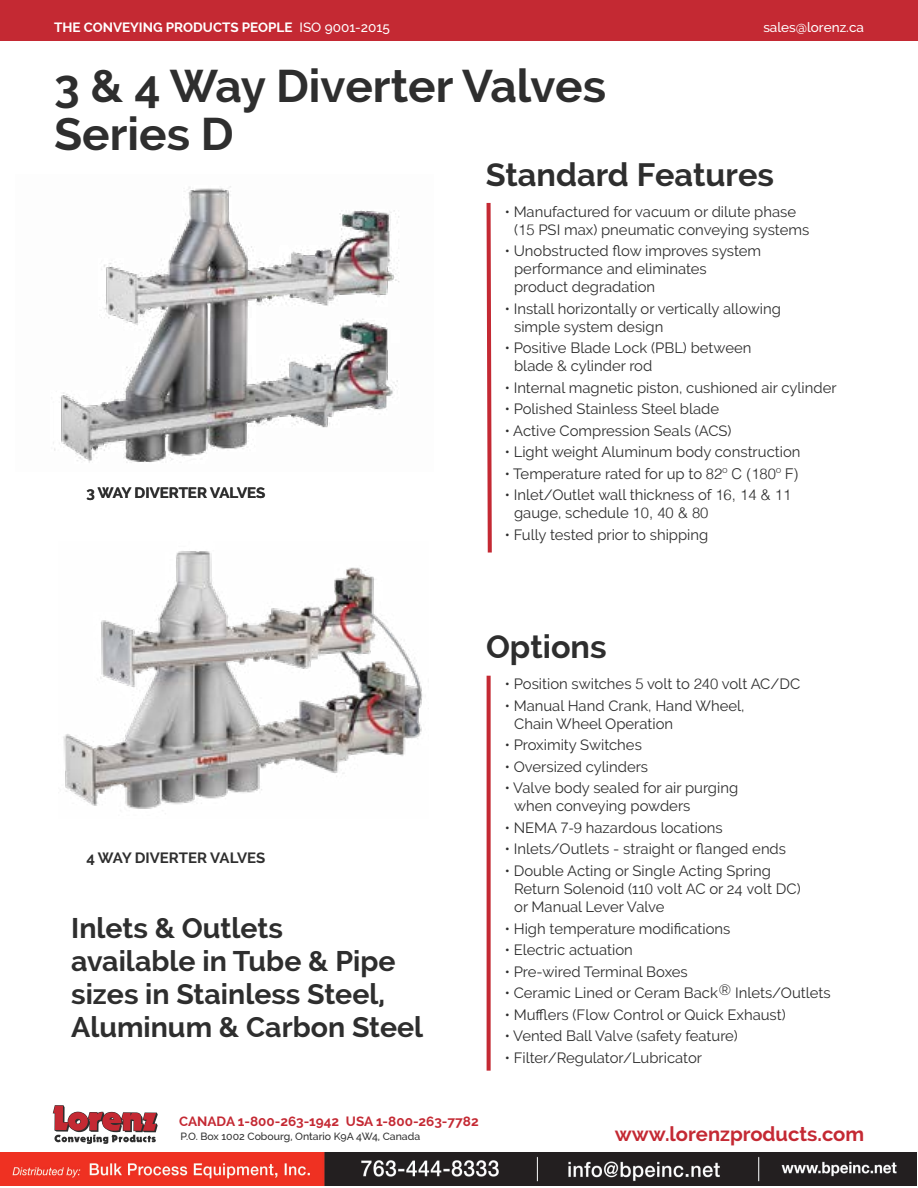
<style>
.page{position:relative;width:918px;height:1188px;background:#fff}
.page>*{position:absolute;margin:0;border:0;box-sizing:border-box;transform-origin:0 0}
.t1{font:700 45.9px/48px "Raleway";color:#2e2e2e}
.t2{font:700 32.4px "Raleway";color:#2e2e2e}
.t3{font:700 28.5px/33px "Raleway";color:#2e2e2e}
.t4{font:700 20.1px "Raleway";color:#c42933}
.t5{font:700 15px "Raleway";color:#2e2e2e}
.t6{font:14.85px/18px "Raleway";color:#2e2e2e}
.t7{font:700 13.5px "Raleway";color:#fff}
.t8{font:700 13.5px "Raleway";color:#c42933}
.t9{font:500 13.5px "Raleway";color:#fff}
.t10{font:500 10.5px "Raleway";color:#2e2e2e}
.s1{font-weight:500}
.s2{font-family:"Helvetica";font-weight:300}
</style>
<div class="page">
<div style="left:0;top:0;width:918px;height:41px;background:#c42933"></div>
<svg style="left:53px;top:1105px;width:105px;height:39px"></svg>
<svg style="left:487px;top:676px;width:4px;height:395px;fill:#c42933"></svg>
<img style="left:53px;top:186px;width:347px;height:277px">
<svg style="left:486px;top:202px;width:6px;height:351px"></svg>
<img style="left:63px;top:551px;width:360px;height:258px">
<img style="left:0;top:1153px;width:916px;height:32px">
<p class="t7" style="left:54px;top:19px;width:337px">THE CONVEYING PRODUCTS PEOPLE <span class="s1">ISO 9001-2015</span></p>
<p class="t9" style="left:763px;top:19px;width:102px">sales@lorenz.ca</p>
<h1 class="t1" style="left:54px;top:62px;width:554px">3 &amp; 4 Way Diverter Valves<br>Series D</h1>
<p class="t5" style="left:86px;top:484px;width:180px">3 WAY DIVERTER VALVES</p>
<p class="t5" style="left:86px;top:850px;width:180px">4 WAY DIVERTER VALVES</p>
<h3 class="t3" style="left:71px;top:912px;width:354px">Inlets &amp; Outlets<br>available in Tube &amp; Pipe sizes in Stainless Steel,<br>Aluminum &amp; Carbon Steel</h3>
<h2 class="t2" style="left:486px;top:156px;width:290px">Standard Features</h2>
<p class="t6" style="left:514px;top:202px;width:297px;text-indent:-9px">• Manufactured for vacuum or dilute phase (<span class="s2">15</span> PSI max) pneumatic conveying systems</p>
<p class="t6" style="left:514px;top:242px;width:249px;text-indent:-9px">• Unobstructed flow improves system performance and eliminates product degradation</p>
<p class="t6" style="left:514px;top:299px;width:268px;text-indent:-9px">• Install horizontally or vertically allowing simple system design</p>
<p class="t6" style="left:514px;top:339px;width:239px;text-indent:-9px">• Positive Blade Lock (PBL) between blade &amp; cylinder rod</p>
<p class="t6" style="left:505px;top:378px;width:334px">• Internal magnetic piston, cushioned air cylinder</p>
<p class="t6" style="left:505px;top:400px;width:216px">• Polished Stainless Steel blade</p>
<p class="t6" style="left:505px;top:421px;width:228px">• Active Compression Seals (ACS)</p>
<p class="t6" style="left:505px;top:443px;width:297px">• Light weight Aluminum body construction</p>
<p class="t6" style="left:505px;top:464px;width:295px">• Temperature rated for up to <span class="s2">82º C (180º F)</span></p>
<p class="t6" style="left:514px;top:486px;width:279px;text-indent:-9px">• Inlet/Outlet wall thickness of <span class="s2">16, 14 &amp; 11 </span>gauge, schedule <span class="s2">10, 40 &amp; 80</span></p>
<p class="t6" style="left:505px;top:526px;width:205px">• Fully tested prior to shipping</p>
<h2 class="t2" style="left:486px;top:628px;width:122px">Options</h2>
<p class="t6" style="left:505px;top:675px;width:297px">• Position switches <span class="s2">5</span> volt to <span class="s2">240</span> volt AC/DC</p>
<p class="t6" style="left:514px;top:697px;width:232px;text-indent:-9px">• Manual Hand Crank, Hand Wheel,<br>Chain Wheel Operation</p>
<p class="t6" style="left:505px;top:736px;width:139px">• Proximity Switches</p>
<p class="t6" style="left:505px;top:758px;width:145px">• Oversized cylinders</p>
<p class="t6" style="left:514px;top:779px;width:226px;text-indent:-9px">• Valve body sealed for air purging when conveying powders</p>
<p class="t6" style="left:505px;top:819px;width:220px">• NEMA <span class="s2">7-9</span> hazardous locations</p>
<p class="t6" style="left:505px;top:840px;width:283px">• Inlets/Outlets - straight or flanged ends</p>
<p class="t6" style="left:514px;top:862px;width:288px;text-indent:-9px">• Double Acting or Single Acting Spring<br>Return Solenoid (11<span class="s2">0 v</span>olt AC or 24 <span class="s2">v</span>olt DC) or Manual Lever Valve</p>
<p class="t6" style="left:505px;top:919px;width:227px">• High temperature modifications</p>
<p class="t6" style="left:505px;top:941px;width:130px">• Electric actuation</p>
<p class="t6" style="left:505px;top:962px;width:185px">• Pre-wired Terminal Boxes</p>
<p class="t6" style="left:505px;top:984px;width:328px">• Ceramic Lined or Ceram Back® Inlets/Outlets</p>
<p class="t6" style="left:505px;top:1005px;width:283px">• Mufflers (Flow Control or Quick Exhaust)</p>
<p class="t6" style="left:505px;top:1027px;width:235px">• Vented Ball Valve (safety feature)</p>
<p class="t6" style="left:505px;top:1048px;width:199px">• Filter/Regulator/Lubricator</p>
<p class="t8" style="left:179px;top:1114px;width:301px">CANADA 1-800-263-1942 USA 1-800-263-7782</p>
<p class="t10" style="left:180px;top:1130px;width:241px">P.O. Box 1002 Cobourg, Ontario K9A 4W4, Canada</p>
<h3 class="t4" style="left:615px;top:1122px;width:251px">www.lorenzproducts.com</h3>
</div>
